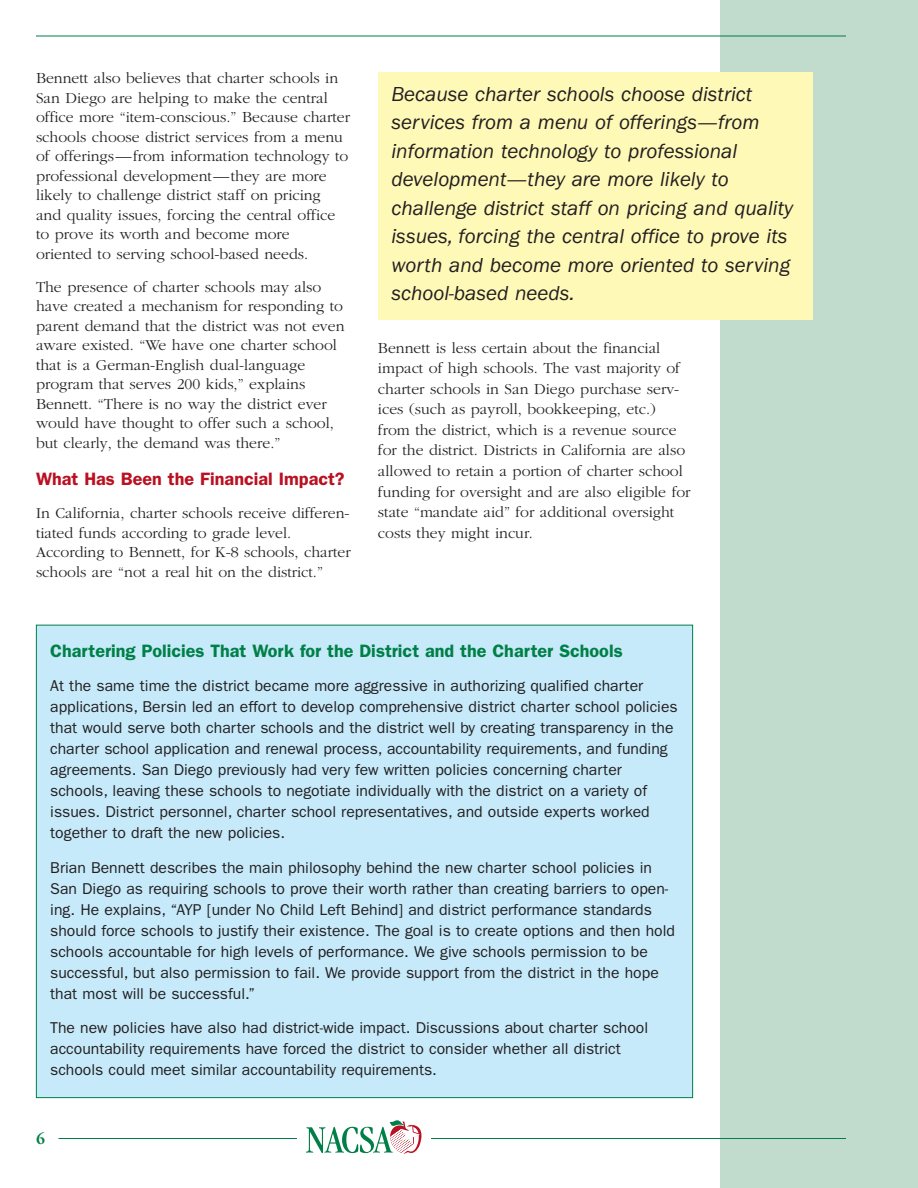
<style>
.page{position:relative;width:918px;height:1188px;background:#fff}
.page>*{position:absolute;margin:0;border:0;box-sizing:border-box;transform-origin:0 0}
.t1{font:italic 21px/28.5px "Franklin Gothic";color:#231f20}
.t2{font:600 18px "Franklin Gothic";color:#007f46}
.t3{font:600 18px "Franklin Gothic";color:#ba1021}
.t4{font:15.75px/21px "Franklin Gothic";color:#231f20}
.t5{font:300 15.75px/19.5px "Garamond";color:#231f20}
.t6{font:700 15.75px "Garamond";color:#007f46}
</style>
<div class="page">
<div style="left:720px;top:0;width:198px;height:1188px;background:#c1dbcc"></div>
<hr style="left:36px;top:36px;width:810px;height:1px;background:#007f46">
<hr style="left:58px;top:1138px;width:788px;height:1px;background:#007f46">
<div style="left:297px;top:1116px;width:133px;height:40px;background:#fff"></div>
<svg style="left:306px;top:1120px;width:115px;height:34px"></svg>
<div style="left:378px;top:72px;width:434px;height:247px;background:#fff9b8"></div>
<div style="left:36px;top:625px;width:657px;height:473px;background:#c6eafa"></div>
<p class="t5" style="left:36px;top:68px;width:316px">Bennett also believes that charter schools in San Diego are helping to make the central office more “item-conscious.” Because charter schools choose district services from a menu of offerings—from information technology to professional development—they are more likely to challenge district staff on pricing<br>and quality issues, forcing the central office to prove its worth and become more<br>oriented to serving school-based needs.</p>
<p class="t5" style="left:36px;top:276px;width:310px">The presence of charter schools may also have created a mechanism for responding to parent demand that the district was not even aware existed. “We have one charter school that is a German-English dual-language program that serves 200 kids,” explains Bennett. “There is no way the district ever would have thought to offer such a school, but clearly, the demand was there.”</p>
<p class="t3" style="left:36px;top:473px;width:310px">What Has Been the Financial Impact?</p>
<p class="t5" style="left:36px;top:503px;width:316px">In California, charter schools receive differen&shy;tiated funds according to grade level.<br>According to Bennett, for K-8 schools, charter schools are “not a real hit on the district.”</p>
<p class="t1" style="left:392px;top:81px;width:403px">Because charter schools choose district services from a menu of offerings—from information technology to professional development—they are more likely to challenge district staff on pricing and quality issues, forcing the central office to prove its worth and become more oriented to serving school-based needs.</p>
<p class="t5" style="left:378px;top:337px;width:314px;line-height:20.5px">Bennett is less certain about the financial impact of high schools. The vast majority of charter schools in San Diego purchase serv&shy;ices (such as payroll, bookkeeping, etc.) from the district, which is a revenue source for the district. Districts in California are also allowed to retain a portion of charter school funding for oversight and are also eligible for state “mandate aid” for additional oversight costs they might incur.</p>
<p class="t2" style="left:50px;top:645px;width:574px">Chartering Policies That Work for the District and the Charter Schools</p>
<p class="t4" style="left:50px;top:677px;width:629px">At the same time the district became more aggressive in authorizing qualified charter applications, Bersin led an effort to develop comprehensive district charter school policies that would serve both charter schools and the district well by creating transparency in the charter school application and renewal process, accountability requirements, and funding agreements. San Diego previously had very few written policies concerning charter schools, leaving these schools to negotiate individually with the district on a variety of issues. District personnel, charter school representatives, and outside experts worked together to draft the new policies.</p>
<p class="t4" style="left:50px;top:858px;width:626px">Brian Bennett describes the main philosophy behind the new charter school policies in San Diego as requiring schools to prove their worth rather than creating barriers to open&shy;ing. He explains, “AYP [under No Child Left Behind] and district performance standards should force schools to justify their existence. The goal is to create options and then hold schools accountable for high levels of performance. We give schools permission to be successful, but also permission to fail. We provide support from the district in the hope that most will be successful.”</p>
<p class="t4" style="left:50px;top:1019px;width:599px">The new policies have also had district-wide impact. Discussions about charter school accountability requirements have forced the district to consider whether all district schools could meet similar accountability requirements.</p>
<p class="t6" style="left:36px;top:1129px;width:10px">6</p>
</div>
